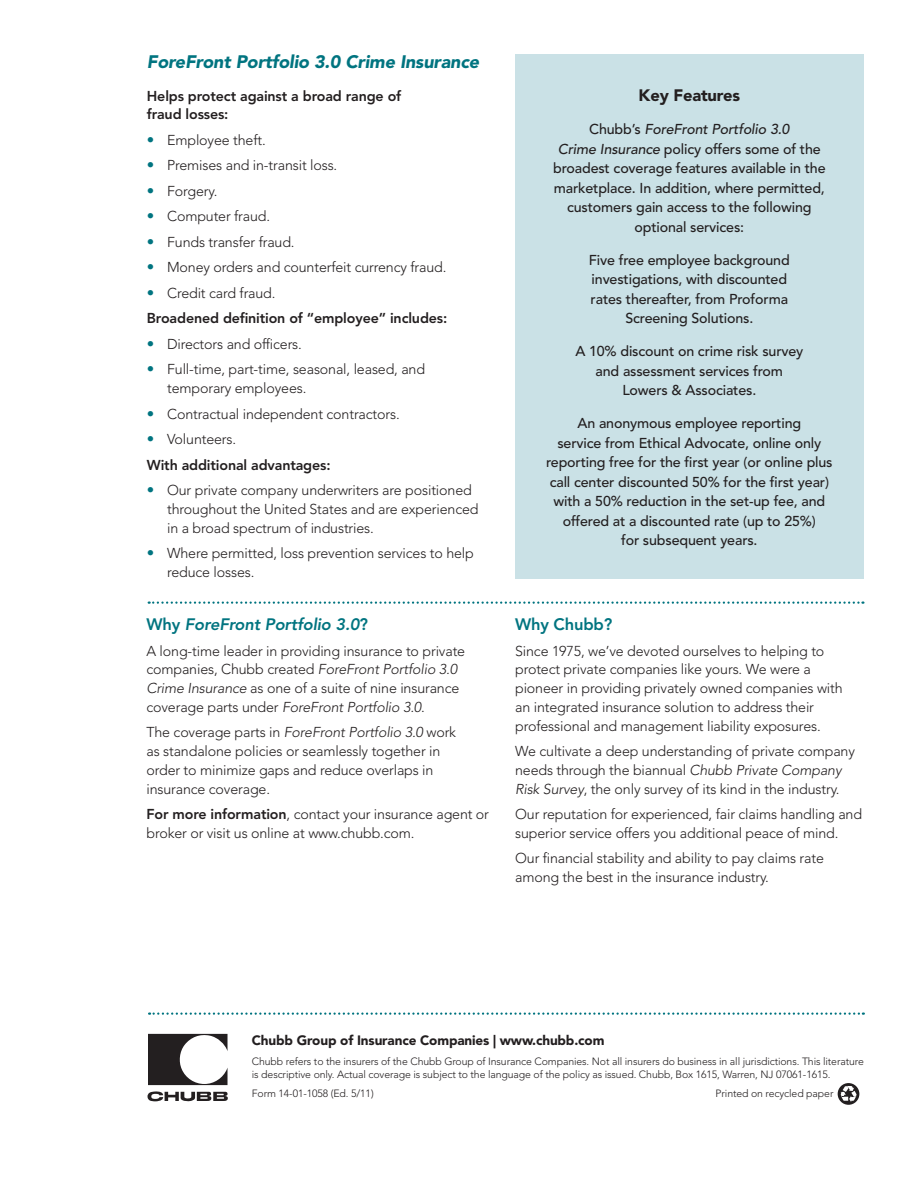
<style>
.page{position:relative;width:918px;height:1188px;background:#fff}
.page>*{position:absolute;margin:0;border:0;box-sizing:border-box;transform-origin:0 0}
.ffp_subhead-pg2{font:italic 900 18px "Avenir LT Std";letter-spacing:-.01em;color:#007480}
.subhead{font:italic 800 16.5px "Avenir LT Std";letter-spacing:-.01em;color:#007480}
.sidebar_head{font:900 16.5px "Avenir LT Std";letter-spacing:-.01em;color:#231f20}
.subhead-2{font:800 16.5px "Avenir LT Std";letter-spacing:-.01em;color:#007480}
.text{font:300 14.25px/18.8px "Avenir LT Std";letter-spacing:-.01em;color:#231f20}
.sidebar_text{font:500 14.25px/19.5px "Avenir LT Std";letter-spacing:-.01em;color:#231f20;text-align:center}
.bullet{font:300 14.25px/18.8px "Avenir LT Std";letter-spacing:-.01em;color:#231f20}
.text-2{font:800 14.25px/18.8px "Avenir LT Std";letter-spacing:-.01em;color:#231f20}
.text-3{font:900 13.5px "Avenir LT Std";letter-spacing:-.01em;color:#231f20}
.disclaimer{font:300 10.5px/13.5px "Avenir LT Std";letter-spacing:-.01em;color:#231f20}
.s1{font-size:15px;color:#007480}
.s2{font-style:normal}
.s3{font-style:italic}
.s4{font-weight:800}
</style>
<div class="page">
<svg style="left:148px;top:1034px;width:80px;height:51px"></svg>
<svg style="left:148px;top:1091px;width:80px;height:10px"></svg>
<div style="left:838px;top:1083px;width:21px;height:22px;background:#231f20;border-radius:50%"></div>
<svg style="left:840px;top:1086px;width:17px;height:16px"></svg>
<svg style="left:149px;top:1012px;width:715px;height:3px"></svg>
<div style="left:515px;top:55px;width:349px;height:524px;background:#cae1e6"></div>
<svg style="left:149px;top:602px;width:714px;height:2px"></svg>
<p class="ffp_subhead-pg2" style="left:147px;top:51px;width:334px">ForeFront Portfolio 3.0 Crime Insurance</p>
<p class="text-2" style="left:147px;top:86px;width:256px">Helps protect against a broad range of fraud losses:</p>
<p class="bullet" style="left:147px;top:131px;width:120px"><span class="s1">•</span> Employee theft.</p>
<p class="bullet" style="left:147px;top:156px;width:192px"><span class="s1">•</span> Premises and in-transit loss.</p>
<p class="bullet" style="left:147px;top:182px;width:72px"><span class="s1">•</span> Forgery.</p>
<p class="bullet" style="left:147px;top:207px;width:125px"><span class="s1">•</span> Computer fraud.</p>
<p class="bullet" style="left:147px;top:233px;width:149px"><span class="s1">•</span> Funds transfer fraud.</p>
<p class="bullet" style="left:147px;top:258px;width:301px"><span class="s1">•</span> Money orders and counterfeit currency fraud.</p>
<p class="bullet" style="left:147px;top:284px;width:130px"><span class="s1">•</span> Credit card fraud.</p>
<p class="text-2" style="left:147px;top:309px;width:302px">Broadened definition of “employee” includes:</p>
<p class="bullet" style="left:147px;top:335px;width:157px"><span class="s1">•</span> Directors and officers.</p>
<p class="bullet" style="left:167px;top:360px;width:260px;text-indent:-20px"><span class="s1">•</span> Full-time, part-time, seasonal, leased, and temporary employees.</p>
<p class="bullet" style="left:147px;top:404px;width:254px"><span class="s1">•</span> Contractual independent contractors.</p>
<p class="bullet" style="left:147px;top:430px;width:91px"><span class="s1">•</span> Volunteers.</p>
<p class="text-2" style="left:147px;top:455px;width:185px">With additional advantages:</p>
<p class="bullet" style="left:167px;top:481px;width:313px;text-indent:-20px"><span class="s1">•</span> Our private company underwriters are positioned throughout the United States and are experienced in a broad spectrum of industries.</p>
<p class="bullet" style="left:167px;top:544px;width:308px;text-indent:-20px"><span class="s1">•</span> Where permitted, loss prevention services to help reduce losses.</p>
<p class="subhead" style="left:146px;top:615px;width:223px"><span class="s2">Why</span> ForeFront Portfolio 3.0<span class="s2">?</span></p>
<p class="text" style="left:146px;top:641px;width:320px">A long-time leader in providing insurance to private companies, Chubb created <span class="s3">ForeFront Portfolio 3.0<br>Crime Insurance</span> as one of a suite of nine insurance coverage parts under <span class="s3">ForeFront Portfolio 3.0</span>.</p>
<p class="text" style="left:146px;top:723px;width:311px">The coverage parts in <span class="s3">ForeFront Portfolio 3.0</span> work as standalone policies or seamlessly together in order to minimize gaps and reduce overlaps in insurance coverage.</p>
<p class="text" style="left:146px;top:805px;width:344px"><span class="s4">For more information</span>, contact your insurance agent or broker or visit us online at www.chubb.com.</p>
<p class="sidebar_head" style="left:639px;top:85px;width:103px">Key Features</p>
<p class="sidebar_text" style="left:553px;top:120px;width:274px">Chubb’s <span class="s3">ForeFront Portfolio 3.0<br>Crime Insurance</span> policy offers some of the broadest coverage features available in the marketplace. In addition, where permitted, customers gain access to the following optional services:</p>
<p class="sidebar_text" style="left:589px;top:250px;width:202px">Five free employee background investigations, with discounted rates thereafter, from Proforma<br>Screening Solutions.</p>
<p class="sidebar_text" style="left:575px;top:342px;width:229px">A 10% discount on crime risk survey and assessment services from<br>Lowers &amp; Associates.</p>
<p class="sidebar_text" style="left:546px;top:414px;width:288px">An anonymous employee reporting<br>service from Ethical Advocate, online only reporting free for the first year (or online plus call center discounted 50% for the first year) with a 50% reduction in the set-up fee, and offered at a discounted rate (up to 25%)<br>for subsequent years.</p>
<p class="subhead-2" style="left:515px;top:615px;width:99px">Why Chubb?</p>
<p class="text" style="left:515px;top:641px;width:329px">Since 1975, we’ve devoted ourselves to helping to protect private companies like yours. We were a pioneer in providing privately owned companies with an integrated insurance solution to address their professional and management liability exposures.</p>
<p class="text" style="left:515px;top:742px;width:341px">We cultivate a deep understanding of private company needs through the biannual <span class="s3">Chubb Private Company<br>Risk Survey</span>, the only survey of its kind in the industry.</p>
<p class="text" style="left:515px;top:805px;width:348px">Our reputation for experienced, fair claims handling and superior service offers you additional peace of mind.</p>
<p class="text" style="left:515px;top:849px;width:310px">Our financial stability and ability to pay claims rate among the best in the insurance industry.</p>
<p class="text-3" style="left:252px;top:1032px;width:354px">Chubb Group of Insurance Companies | www.chubb.com</p>
<p class="disclaimer" style="left:252px;top:1055px;width:614px">Chubb refers to the insurers of the Chubb Group of Insurance Companies. Not all insurers do business in all jurisdictions. This literature is descriptive only. Actual coverage is subject to the language of the policy as issued. Chubb, Box 1615, Warren, NJ 07061-1615.</p>
<p class="disclaimer" style="left:252px;top:1087px;width:123px">Form 14-01-1058 (Ed. 5/11)</p>
<p class="disclaimer" style="left:716px;top:1087px;width:119px">Printed on recycled paper</p>
</div>
